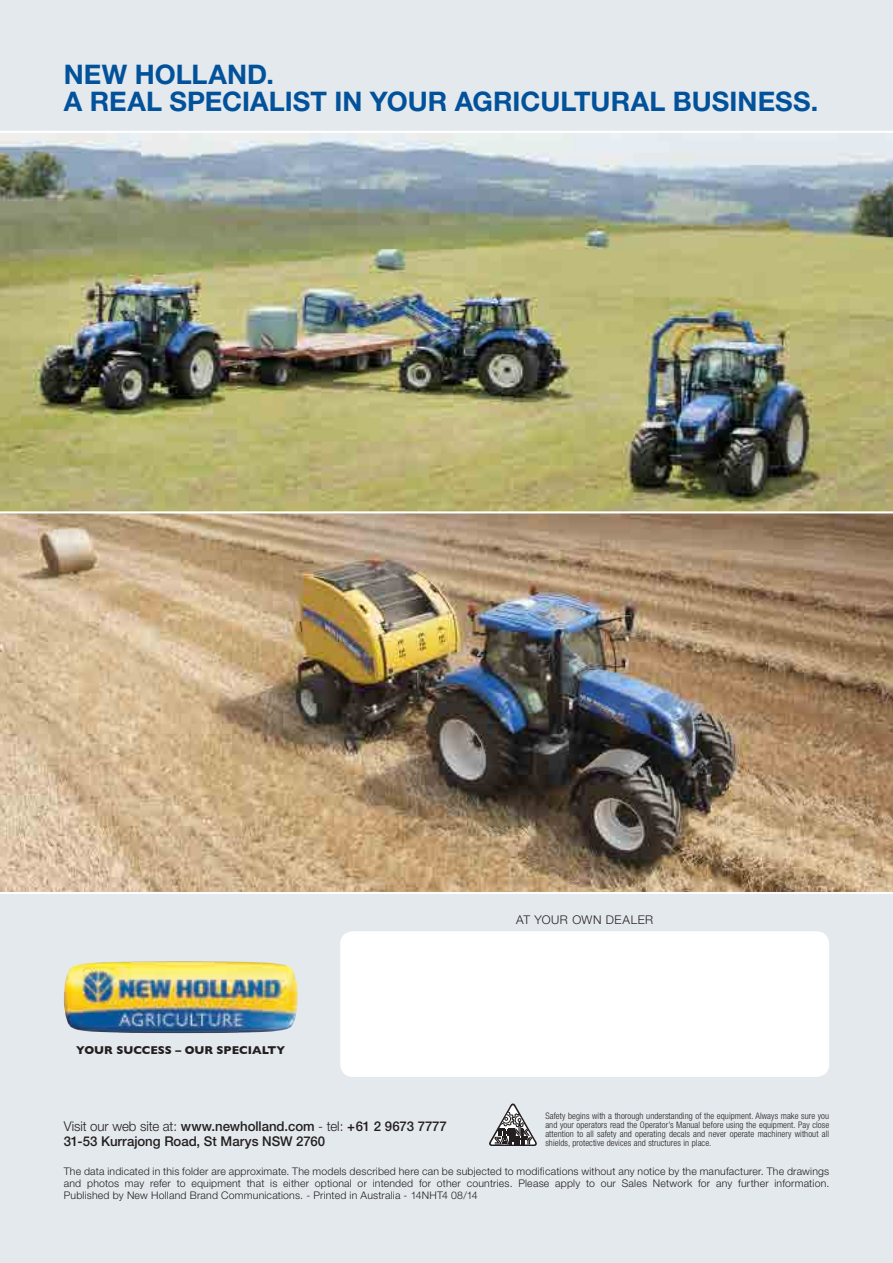
<style>
.page{position:relative;width:893px;height:1263px;background:#fff}
.page>*{position:absolute;margin:0;border:0;box-sizing:border-box;transform-origin:0 0}
.t1{font:700 27px/27px "Helvetica Neue";color:#01529b}
.t2{font:500 13.5px/15px "Helvetica Neue";letter-spacing:-.005em;color:#231f20}
.t3{font:300 12px "Helvetica Neue";letter-spacing:.045em;color:#231f20}
.t4{font:700 11.55px "Gill Sans";color:#231f20}
.t5{font:300 10.5px/12px "Helvetica Neue";letter-spacing:.02em;color:#231f20;text-align:justify}
.t6{font:300 condensed 9px/9px "Helvetica Neue";letter-spacing:.01em;color:#231f20;text-align:justify}
.s1{font-weight:300}
</style>
<div class="page">
<div style="left:0;top:893px;width:893px;height:370px;background:#e4e9ed"></div>
<div style="left:0;top:0;width:893px;height:132px;background:#e4e9ed"></div>
<svg style="left:489px;top:1103px;width:48px;height:43px"></svg>
<img style="left:0;top:133px;width:893px;height:759px">
<img style="left:64px;top:961px;width:234px;height:72px">
<div style="left:340px;top:931px;width:489px;height:146px;background:#fff;border-radius:13px"></div>
<hr style="left:0;top:511px;width:893px;height:2px;background:#fff">
<hr style="left:0;top:131px;width:893px;height:2px;background:#fff">
<hr style="left:0;top:892px;width:893px;height:2px;background:#fff">
<h1 class="t1" style="left:64px;top:60px;width:756px">NEW HOLLAND.<br>A REAL SPECIALIST IN YOUR AGRICULTURAL BUSINESS.</h1>
<p class="t4" style="left:76px;top:1043px;width:210px">YOUR SUCCESS – OUR SPECIALTY</p>
<p class="t2" style="left:64px;top:1118px;width:385px"><span class="s1">Visit our web site at:</span> www.newholland.com <span class="s1">- tel:</span> +61 2 9673 7777<br>31-53 Kurrajong Road, St Marys NSW 2760</p>
<p class="t3" style="left:516px;top:912px;width:139px">AT YOUR OWN DEALER</p>
<p class="t6" style="left:545px;top:1111px;width:285px">Safety begins with a thorough understanding of the equipment. Always make sure you and your operators read the Operator’s Manual before using the equipment. Pay close attention to all safety and operating decals and never operate machinery without all shields, protective devices and structures in place.</p>
<p class="t5" style="left:64px;top:1165px;width:767px">The data indicated in this folder are approximate. The models described here can be subjected to modifications without any notice by the manufacturer. The drawings and photos may refer to equipment that is either optional or intended for other countries. Please apply to our Sales Network for any further information.<br>Published by New Holland Brand Communications. - Printed in Australia - 14NHT4 08/14</p>
</div>
